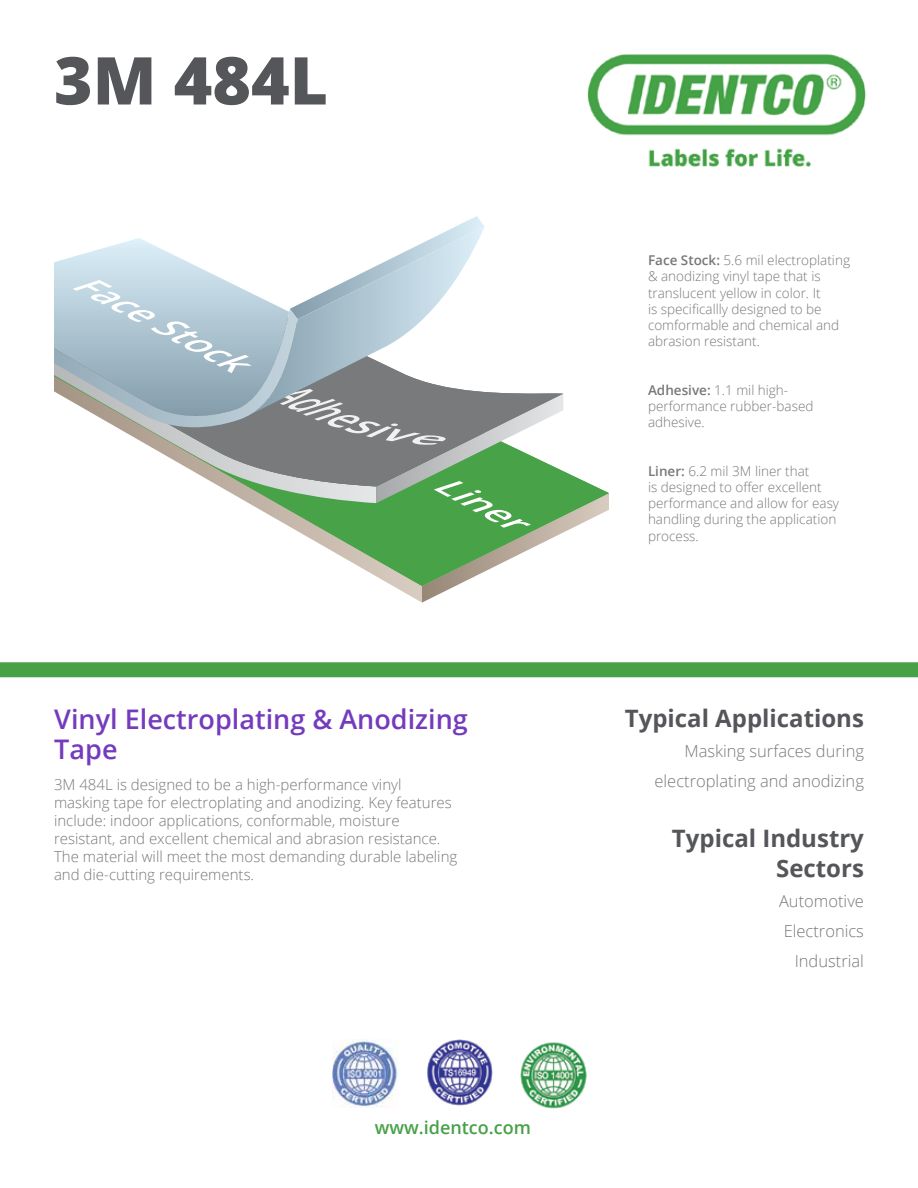
<style>
.page{position:relative;width:918px;height:1188px;background:#fff}
.page>*{position:absolute;margin:0;border:0;box-sizing:border-box;transform-origin:0 0}
.t1{font:800 66px "Open Sans";color:#55565a}
.t2{font:600 27px/30px "Open Sans";color:#753bbd}
.t3{font:700 24px/30px "Open Sans";color:#55565a;text-align:right}
.t4{font:600 18px "Open Sans";color:#47a147}
.t5{font:300 16.5px/30px "Open Sans";color:#78777a;text-align:right}
.t6{font:300 15px/18px "Open Sans";color:#78777a}
.t7{font:300 13.5px/16.2px "Open Sans";color:#78777a}
.s1{font-weight:600}
</style>
<div class="page">
<img style="left:427px;top:1039px;width:66px;height:67px">
<img style="left:520px;top:1042px;width:67px;height:67px">
<img style="left:333px;top:1039px;width:66px;height:69px">
<img style="left:587px;top:54px;width:279px;height:113px">
<div style="left:0;top:662px;width:918px;height:15px;background:#47a147"></div>
<svg style="left:54px;top:216px;width:555px;height:387px"></svg>
<h1 class="t1" style="left:54px;top:30px;width:276px">3M 484L</h1>
<h2 class="t2" style="left:54px;top:704px;width:415px">Vinyl Electroplating &amp; Anodizing<br>Tape</h2>
<p class="t6" style="left:54px;top:775px;width:405px">3M 484L is designed to be a high-performance vinyl masking tape for electroplating and anodizing. Key features include: indoor applications, conformable, moisture resistant, and excellent chemical and abrasion resistance.<br>The material will meet the most demanding durable labeling and die-cutting requirements.</p>
<h3 class="t4" style="left:375px;top:1115px;width:158px">www.identco.com</h3>
<p class="t7" style="left:648px;top:252px;width:204px"><span class="s1">Face Stock:</span> 5.6 mil electroplating &amp; anodizing vinyl tape that is translucent yellow in color. It<br>is specificallly designed to be comformable and chemical and abrasion resistant.</p>
<p class="t7" style="left:648px;top:381px;width:167px"><span class="s1">Adhesive:</span> 1.1 mil high&shy;performance rubber-based adhesive.</p>
<p class="t7" style="left:648px;top:462px;width:193px"><span class="s1">Liner:</span> 6.2 mil 3M liner that<br>is designed to offer excellent performance and allow for easy handling during the application process.</p>
<h3 class="t3" style="left:625px;top:703px;width:241px">Typical Applications</h3>
<p class="t5" style="left:655px;top:736px;width:211px">Masking surfaces during electroplating and anodizing</p>
<h3 class="t3" style="left:672px;top:823px;width:194px">Typical Industry<br>Sectors</h3>
<p class="t5" style="left:779px;top:886px;width:86px">Automotive<br>Electronics<br>Industrial</p>
</div>
